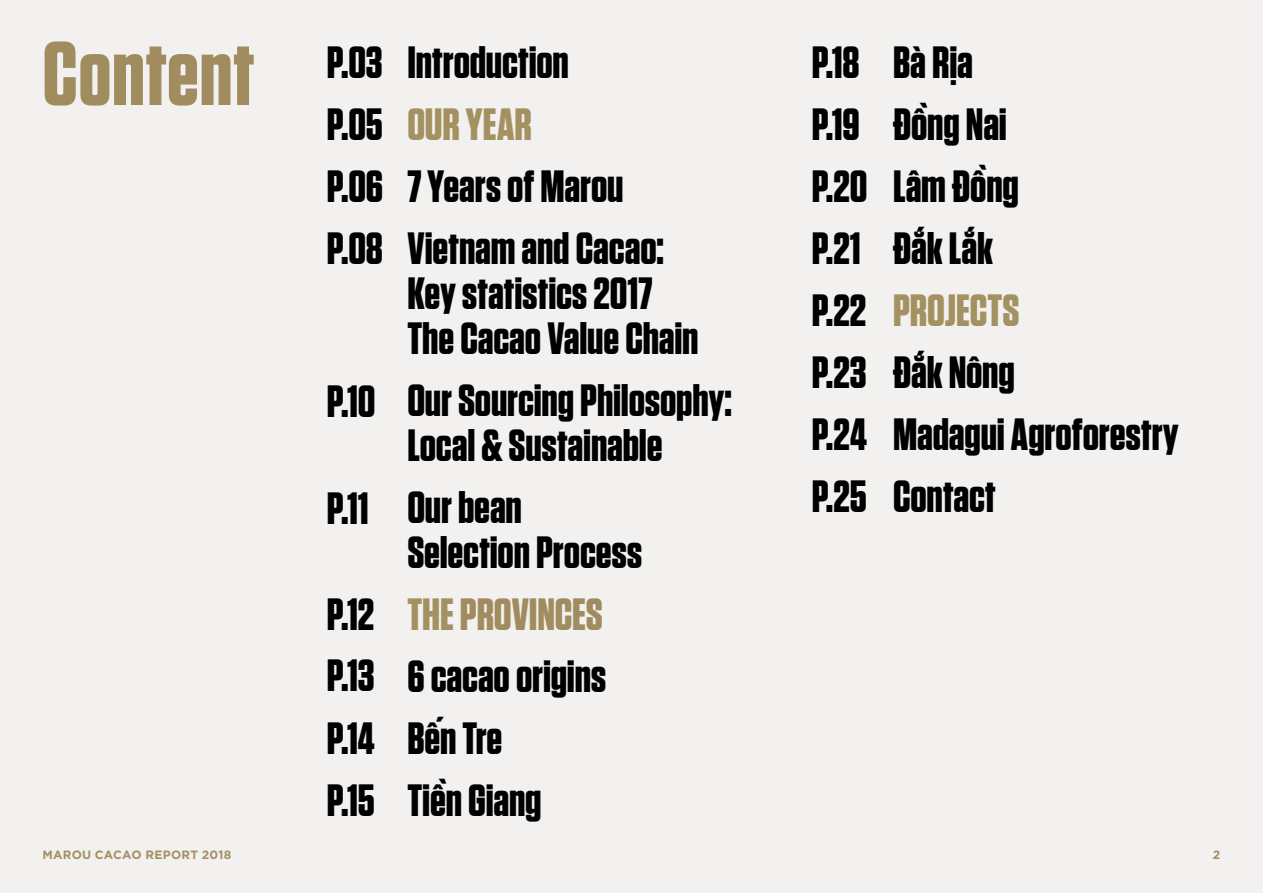
<style>
.page{position:relative;width:1263px;height:893px;background:#f2f1ef}
.page>*{position:absolute;margin:0;border:0;box-sizing:border-box;transform-origin:0 0}
.t1{font:700 90px "Tungsten";letter-spacing:.01em;color:#a08c5e}
.t2{font:700 45px/61.9px "Tungsten";letter-spacing:-.005em;color:#000}
.t3{font:700 45px "Tungsten";color:#a39161}
.t4{font:700 12px "Gotham Vnu";letter-spacing:.02em;color:#a39161}
.s1{color:#a39161}
.s2{color:#a08c5e}
</style>
<div class="page">
<h1 class="t1" style="left:43px;top:14px;width:213px">Content</h1>
<p class="t2" style="left:407px;top:30px;width:163px">Introduction</p>
<p class="t3" style="left:407px;top:95px;width:126px">OUR YEAR</p>
<p class="t2" style="left:407px;top:154px;width:258px">7 Years of Marou<br>Vietnam and Cacao:</p>
<p class="t2" style="left:407px;top:269px;width:293px;line-height:45px">Key statistics 2017<br>The Cacao Value Chain</p>
<p class="t2" style="left:407px;top:376px;width:326px;line-height:45px">Our Sourcing Philosophy:<br>Local &amp; Sustainable</p>
<p class="t2" style="left:407px;top:483px;width:236px;line-height:45px">Our bean<br>Selection Process</p>
<p class="t2" style="left:407px;top:582px;width:200px"><span class="s1">THE</span> <span class="s2">PROVINCES<br></span>6 cacao origins<br>Bến Tre<br>Tiền Giang</p>
<p class="t2" style="left:327px;top:30px;width:58px;text-align:justify">P.03<br>P.05<br>P.06<br>P.08</p>
<p class="t2" style="left:327px;top:369px;width:50px">P.10</p>
<p class="t2" style="left:327px;top:475px;width:43px">P.11</p>
<p class="t2" style="left:327px;top:582px;width:49px;text-align:justify">P.12<br>P.13<br>P.14<br>P.15</p>
<p class="t2" style="left:812px;top:30px;width:57px">P.18<br>P.19<br>P.20<br>P.21<br>P.22<br>P.23<br>P.24<br>P.25</p>
<p class="t2" style="left:893px;top:30px;width:127px">Bà Rịa<br>Đồng Nai<br>Lâm Đồng<br>Đắk Lắk</p>
<p class="t3" style="left:893px;top:281px;width:128px">PROJECTS</p>
<p class="t2" style="left:893px;top:340px;width:287px">Đắk Nông<br>Madagui Agroforestry<br>Contact</p>
<p class="t4" style="left:43px;top:846px;width:190px">MAROU CACAO REPORT 2018</p>
<p class="t4" style="left:1213px;top:846px;width:9px">2</p>
</div>
